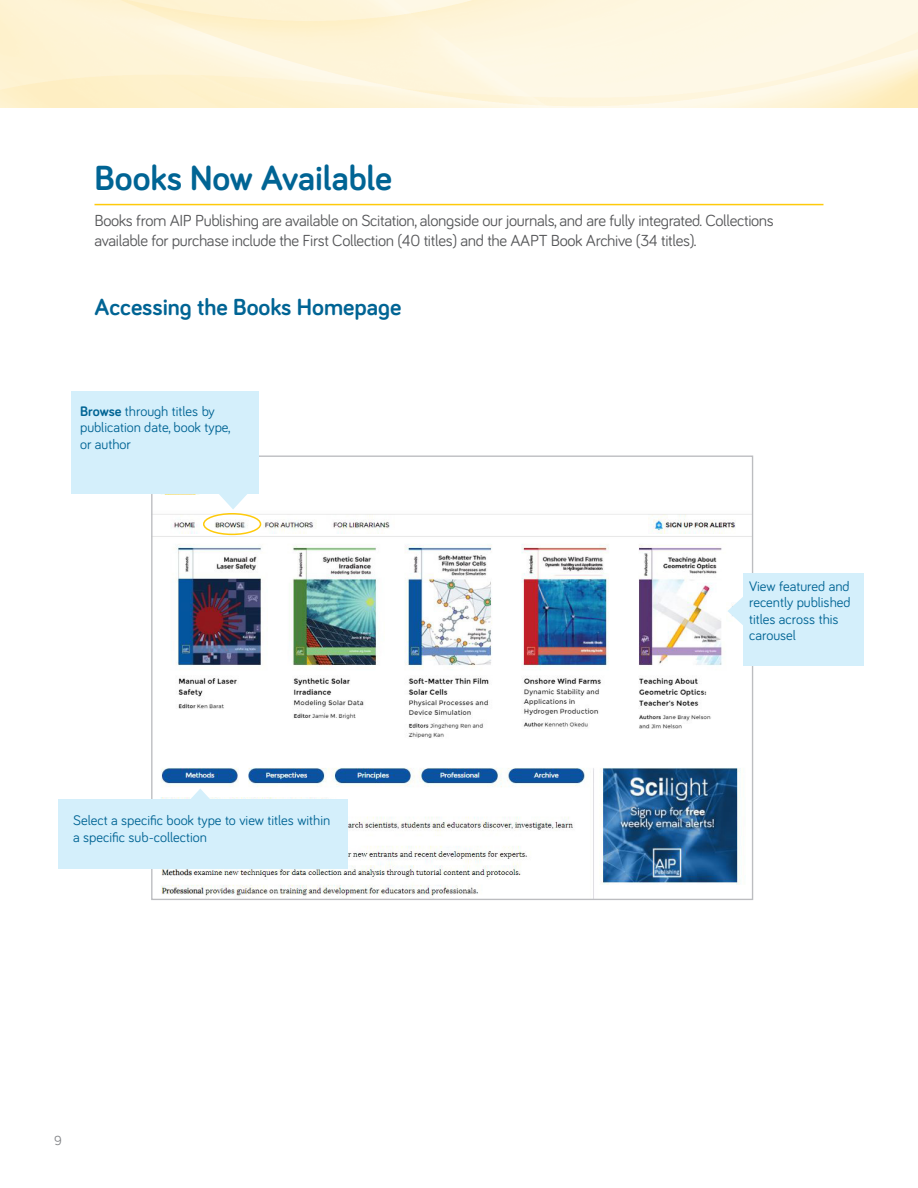
<style>
.page{position:relative;width:918px;height:1188px;background:#fff}
.page>*{position:absolute;margin:0;border:0;box-sizing:border-box;transform-origin:0 0}
.headers{font:700 36px "Bariol";color:#006494}
.subhead{font:700 24px "Bariol";color:#006494}
.body{font:16.5px/19.5px "Bariol";letter-spacing:-.02em;color:#57585a}
.call_outs{font:14.25px/16.5px "Bariol";color:#006494}
.t1{font:13.5px "Bariol";color:#808285}
.s1{font-weight:700}
</style>
<div class="page">
<hr style="left:94px;top:204px;width:730px;height:1px;background:#feca0a">
<img style="left:153px;top:494px;width:598px;height:404px">
<div style="left:203px;top:513px;width:58px;height:22px;border:2px solid #feca0a;border-radius:50%"></div>
<div style="left:743px;top:573px;width:121px;height:93px;background:#d4effb"></div>
<svg style="left:728px;top:594px;width:15px;height:34px"></svg>
<div style="left:71px;top:392px;width:188px;height:102px;background:#d4effb"></div>
<svg style="left:216px;top:494px;width:34px;height:16px"></svg>
<div style="left:58px;top:799px;width:290px;height:69px;background:#d4effb"></div>
<svg style="left:183px;top:789px;width:34px;height:10px"></svg>
<p class="headers" style="left:94px;top:154px;width:299px">Books Now Available</p>
<p class="body" style="left:94px;top:210px;width:681px">Books from AIP Publishing are available on Scitation, alongside our journals, and are fully integrated. Collections available for purchase include the First Collection (40 titles) and the AAPT Book Archive (34 titles).</p>
<p class="subhead" style="left:94px;top:291px;width:308px">Accessing the Books Homepage</p>
<p class="call_outs" style="left:80px;top:402px;width:152px"><span class="s1">Browse</span> through titles by publication date, book type, or author</p>
<p class="call_outs" style="left:73px;top:811px;width:259px">Select a specific book type to view titles within a specific sub-collection</p>
<p class="call_outs" style="left:749px;top:577px;width:103px">View featured and recently published titles across this carousel</p>
<p class="t1" style="left:54px;top:1131px;width:9px">9</p>
</div>
